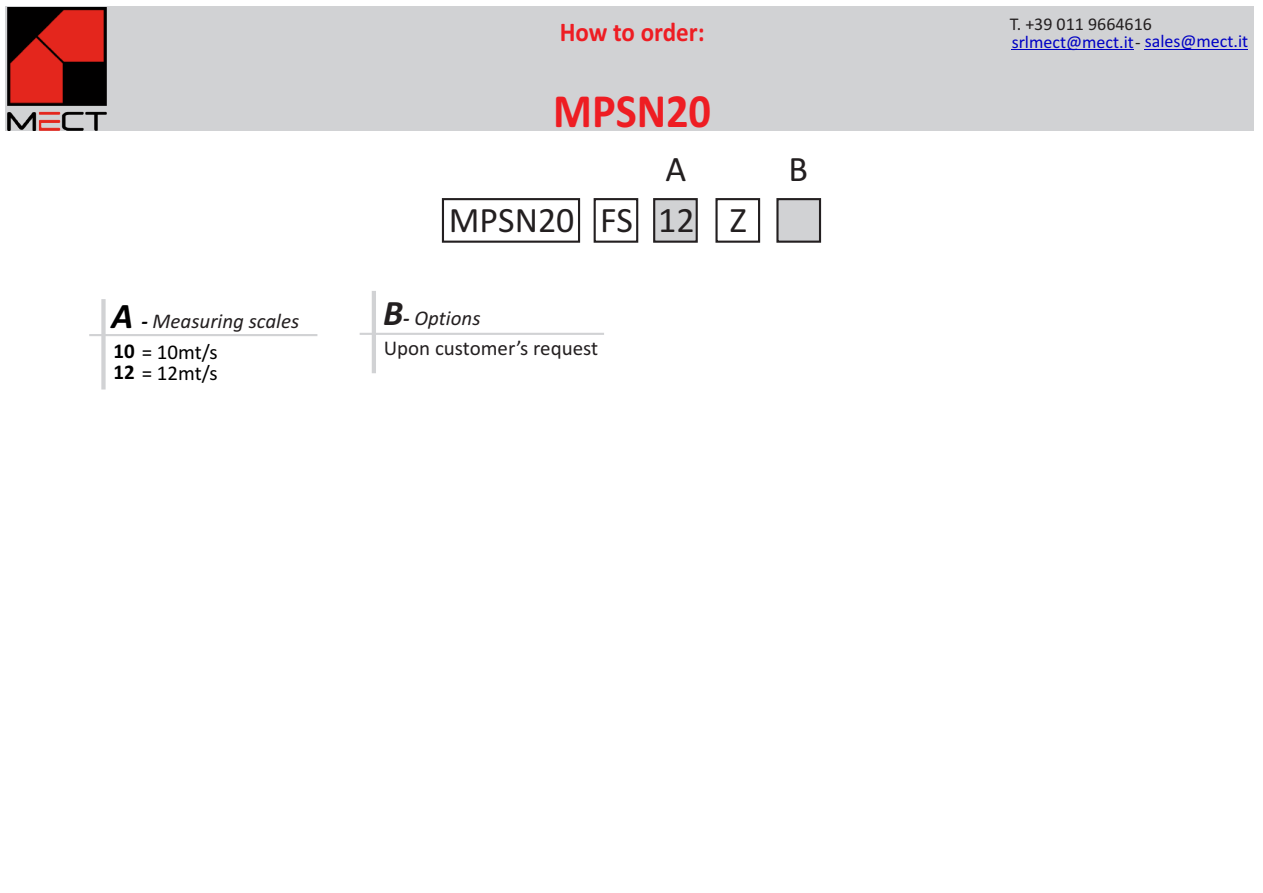
<style>
.page{position:relative;width:1263px;height:893px;background:#fff}
.page>*{position:absolute;margin:0;border:0;box-sizing:border-box;transform-origin:0 0}
.t1{font:700 48px "Calibri";color:#ee1d23;scale:.93 1}
.t2{font:36px/50.8px "Calibri";color:#231f20}
.t3{font:700 27px "Calibri";color:#ee1d23;scale:.93 1}
.t4{font:21px/30.3px "Calibri";color:#231f20}
.t5{font:italic 21px/31.3px "Calibri";color:#231f20}
.t6{font:21px "Calibri";color:#000}
.t7{font:18px "Calibri";color:#0000c4}
.t8{font:18px "Calibri";color:#231f20}
.s1{font-weight:700;font-size:36px;color:#000}
.s2{font-weight:700;color:#000}
.s3{font-weight:700;font-style:normal;color:#000}
.s4{font-style:normal;color:#000}
.s5{font-weight:700}
.s6{font-weight:700;font-style:italic;font-size:36px}
.s7{font-weight:700;font-style:italic}
.s8{font-style:italic}
.s9{color:#231f20}
</style>
<div class="page">
<div style="left:6px;top:6px;width:1248px;height:125px;background:#d1d2d4"></div>
<img style="left:8px;top:8px;width:98px;height:123px">
<hr style="left:1012px;top:49px;width:122px;height:1px;background:#0000c4">
<hr style="left:1145px;top:49px;width:103px;height:1px;background:#0000c4">
<div style="left:101px;top:299px;width:5px;height:90px;background:#d1d2d4"></div>
<hr style="left:89px;top:334px;width:228px;height:2px;background:#d1d2d4">
<hr style="left:372px;top:291px;width:4px;height:82px;background:#d1d2d4">
<hr style="left:360px;top:333px;width:244px;height:2px;background:#d1d2d4">
<div style="left:594px;top:198px;width:44px;height:45px;border:2px solid #231f20"></div>
<div style="left:442px;top:198px;width:138px;height:45px;border:2px solid #231f20"></div>
<svg style="left:653px;top:198px;width:45px;height:45px;background:#b2b2b4"></svg>
<div style="left:715px;top:198px;width:45px;height:45px;border:2px solid #231f20"></div>
<svg style="left:776px;top:198px;width:46px;height:45px;background:#b4b4b5"></svg>
<p class="t5" style="left:111px;top:307px;width:189px"><span class="s1">A</span> <span class="s2">-</span> Measuring scales<br><span class="s3">10</span> <span class="s4">= 10mt/s</span></p>
<p class="t6" style="left:114px;top:364px;width:106px"><span class="s5">12</span> = 12mt/s</p>
<p class="t3" style="left:560px;top:21px;width:157px">How to order:</p>
<h1 class="t1" style="left:553px;top:91px;width:171px">MPSN20</h1>
<h2 class="t2" style="left:449px;top:197px;width:186px">MPSN20 FS</h2>
<p class="t4" style="left:383px;top:305px;width:217px"><span class="s6">B</span><span class="s7">-</span> <span class="s8">Options<br></span>Upon customer’s request</p>
<h2 class="t2" style="left:658px;top:146px;width:38px">A<br>12</h2>
<h2 class="t2" style="left:788px;top:147px;width:21px">B</h2>
<h2 class="t2" style="left:730px;top:197px;width:18px">Z</h2>
<p class="t8" style="left:1010px;top:16px;width:144px">T. +39 011 9664616</p>
<p class="t7" style="left:1012px;top:34px;width:238px">srlmect@mect.it<span class="s9">-</span> sales@mect.it</p>
</div>
